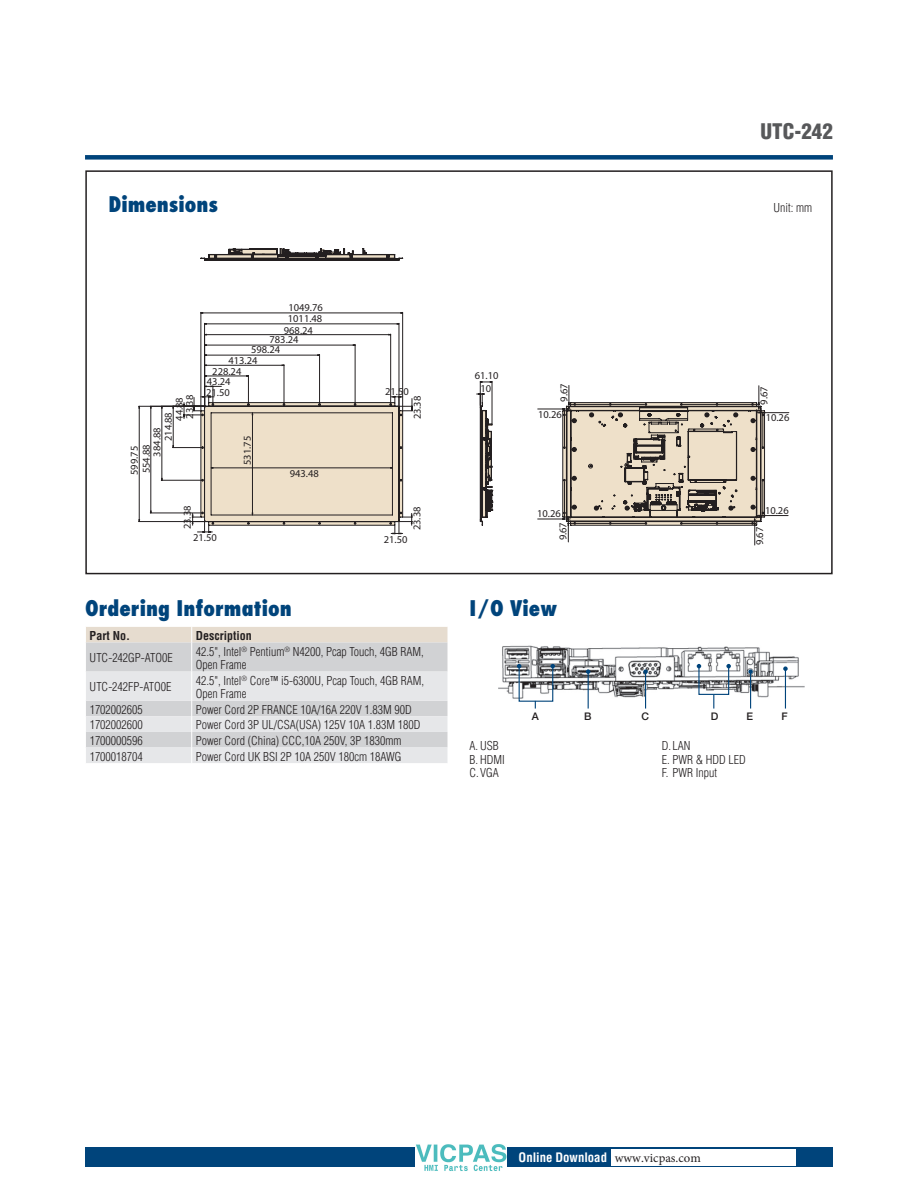
<style>
.page{position:relative;width:918px;height:1188px;background:#fff}
.page>*{position:absolute;margin:0;border:0;box-sizing:border-box;transform-origin:0 0}
.t1{font:800 condensed 21px "Futura";color:#00447b}
.t2{font:900 condensed 21px "Helvetica";color:#57585a}
.t3{font:700 condensed 12.75px "Helvetica";color:#fff}
.t4{font:300 condensed 12px/13.5px "Helvetica";color:#231f20}
.t5{font:700 condensed 12px "Helvetica";color:#231f20}
.t6{font:10.5px "Myriad Pro";color:#231f20}
.t7{font:500 10.5px "Helvetica Neue";color:#231f20}
.s1{font-family:"Minion Pro";font-weight:400;font-stretch:normal;color:#231f20}
</style>
<div class="page">
<div style="left:85px;top:155px;width:748px;height:5px;background:#00447b"></div>
<div style="left:85px;top:1147px;width:748px;height:20px;background:#00447b"></div>
<div style="left:611px;top:1149px;width:184px;height:16px;background:#fff"></div>
<div style="left:85px;top:170px;width:748px;height:404px;background:#fff;border:2px solid #231f20"></div>
<svg style="left:86px;top:627px;width:362px;height:136px;background:#dddcdd"></svg>
<hr style="left:399px;top:323px;width:1px;height:84px;background:#231f20">
<hr style="left:204px;top:323px;width:1px;height:84px;background:#231f20">
<hr style="left:205px;top:323px;width:194px;height:1px;background:#231f20">
<hr style="left:200px;top:312px;width:1px;height:99px;background:#231f20">
<hr style="left:402px;top:312px;width:1px;height:99px;background:#231f20">
<hr style="left:201px;top:313px;width:202px;height:1px;background:#231f20">
<svg style="left:150px;top:334px;width:263px;height:200px"></svg>
<svg style="left:200px;top:248px;width:203px;height:13px"></svg>
<svg style="left:477px;top:381px;width:16px;height:145px"></svg>
<svg style="left:538px;top:385px;width:251px;height:160px"></svg>
<img style="left:498px;top:645px;width:307px;height:58px">
<div style="left:519px;top:666px;width:34px;height:36px;border:1px solid #00447b"></div>
<svg style="left:517px;top:664px;width:4px;height:4px"></svg>
<svg style="left:551px;top:664px;width:4px;height:4px"></svg>
<div style="left:698px;top:666px;width:31px;height:29px;border:1px solid #00447b"></div>
<svg style="left:697px;top:664px;width:4px;height:4px"></svg>
<svg style="left:726px;top:664px;width:5px;height:4px"></svg>
<svg style="left:713px;top:695px;width:1px;height:14px"></svg>
<hr style="left:588px;top:672px;width:1px;height:37px;background:#00447b">
<svg style="left:586px;top:669px;width:4px;height:5px"></svg>
<hr style="left:645px;top:672px;width:1px;height:37px;background:#00447b">
<svg style="left:643px;top:669px;width:5px;height:5px"></svg>
<hr style="left:750px;top:672px;width:1px;height:37px;background:#00447b">
<svg style="left:748px;top:669px;width:5px;height:5px"></svg>
<hr style="left:785px;top:669px;width:1px;height:40px;background:#00447b">
<svg style="left:783px;top:666px;width:5px;height:5px"></svg>
<img style="left:415px;top:1144px;width:92px;height:27px">
<h1 class="t2" style="left:761px;top:118px;width:74px">UTC-242</h1>
<h1 class="t1" style="left:108px;top:191px;width:111px">Dimensions</h1>
<p class="t4" style="left:774px;top:201px;width:40px">Unit: mm</p>
<p class="t6" style="left:288px;top:301px;width:36px">1049.76</p>
<p class="t6" style="left:288px;top:312px;width:36px">1011.48</p>
<p class="t6" style="left:284px;top:324px;width:31px">968.24</p>
<p class="t6" style="left:270px;top:333px;width:31px">783.24</p>
<p class="t6" style="left:251px;top:343px;width:31px">598.24</p>
<p class="t6" style="left:228px;top:354px;width:31px">413.24</p>
<p class="t6" style="left:212px;top:365px;width:31px">228.24</p>
<p class="t6" style="left:183px;top:419px;width:25px;rotate:-90deg">23.38</p>
<p class="t6" style="left:173px;top:421px;width:25px;rotate:-90deg">44.88</p>
<p class="t6" style="left:162px;top:441px;width:31px;rotate:-90deg">214.88</p>
<p class="t6" style="left:150px;top:457px;width:31px;rotate:-90deg">384.88</p>
<p class="t6" style="left:140px;top:473px;width:31px;rotate:-90deg">554.88</p>
<p class="t6" style="left:128px;top:475px;width:31px;rotate:-90deg">599.75</p>
<p class="t6" style="left:181px;top:529px;width:25px;rotate:-90deg">23.38</p>
<p class="t6" style="left:207px;top:375px;width:25px">43.24</p>
<p class="t6" style="left:206px;top:386px;width:25px">21.50</p>
<p class="t6" style="left:193px;top:531px;width:25px">21.50</p>
<p class="t6" style="left:241px;top:465px;width:31px;rotate:-90deg">531.75</p>
<p class="t6" style="left:290px;top:467px;width:31px">943.48</p>
<p class="t6" style="left:385px;top:385px;width:25px">21.50</p>
<p class="t6" style="left:411px;top:419px;width:25px;rotate:-90deg">23.38</p>
<p class="t6" style="left:410px;top:530px;width:25px;rotate:-90deg">23.38</p>
<p class="t6" style="left:384px;top:533px;width:25px">21.50</p>
<h1 class="t1" style="left:85px;top:595px;width:208px">Ordering Information</h1>
<p class="t5" style="left:90px;top:628px;width:42px">Part No.</p>
<p class="t5" style="left:196px;top:628px;width:57px">Description</p>
<p class="t4" style="left:90px;top:651px;width:85px">UTC-242GP-ATO0E</p>
<p class="t4" style="left:196px;top:644px;width:229px">42.5", Intel<sup>®</sup> Pentium<sup>®</sup> N4200, Pcap Touch, 4GB RAM,<br>Open Frame</p>
<p class="t4" style="left:90px;top:680px;width:83px">UTC-242FP-ATO0E</p>
<p class="t4" style="left:196px;top:673px;width:230px">42.5", Intel<sup>®</sup> Core™ i5-6300U, Pcap Touch, 4GB RAM,<br>Open Frame</p>
<p class="t4" style="left:90px;top:703px;width:55px">1702002605</p>
<p class="t4" style="left:196px;top:703px;width:217px">Power Cord 2P FRANCE 10A/16A 220V 1.83M 90D</p>
<p class="t4" style="left:90px;top:718px;width:55px">1702002600</p>
<p class="t4" style="left:196px;top:718px;width:226px">Power Cord 3P UL/CSA(USA) 125V 10A 1.83M 180D</p>
<p class="t4" style="left:90px;top:734px;width:55px">1700000596</p>
<p class="t4" style="left:196px;top:734px;width:207px">Power Cord (China) CCC,10A 250V, 3P 1830mm</p>
<p class="t4" style="left:90px;top:749px;width:55px">1700018704</p>
<p class="t4" style="left:196px;top:749px;width:207px">Power Cord UK BSI 2P 10A 250V 180cm 18AWG</p>
<p class="t6" style="left:475px;top:369px;width:25px">61.10</p>
<p class="t6" style="left:480px;top:382px;width:12px">10</p>
<p class="t6" style="left:558px;top:402px;width:20px;rotate:-90deg">9.67</p>
<p class="t6" style="left:758px;top:405px;width:20px;rotate:-90deg">9.67</p>
<p class="t6" style="left:538px;top:408px;width:25px">10.26</p>
<p class="t6" style="left:766px;top:411px;width:25px">10.26</p>
<p class="t6" style="left:537px;top:507px;width:25px">10.26</p>
<p class="t6" style="left:765px;top:504px;width:25px">10.26</p>
<p class="t6" style="left:556px;top:540px;width:20px;rotate:-90deg">9.67</p>
<p class="t6" style="left:753px;top:545px;width:20px;rotate:-90deg">9.67</p>
<h1 class="t1" style="left:470px;top:595px;width:89px">I/O View</h1>
<p class="t7" style="left:532px;top:710px;width:9px">A</p>
<p class="t7" style="left:584px;top:710px;width:9px">B</p>
<p class="t7" style="left:642px;top:710px;width:9px">C</p>
<p class="t7" style="left:711px;top:710px;width:9px">D</p>
<p class="t7" style="left:747px;top:710px;width:8px">E</p>
<p class="t7" style="left:782px;top:710px;width:8px">F</p>
<p class="t4" style="left:470px;top:739px;width:37px">A. USB<br>B. HDMI<br>C.VGA</p>
<p class="t4" style="left:662px;top:739px;width:85px">D.LAN<br>E. PWR &amp; HDD LED<br>F. PWR Input</p>
<p class="t3" style="left:519px;top:1149px;width:184px">Online Download <span class="s1">www.vicpas.com</span></p>
</div>
